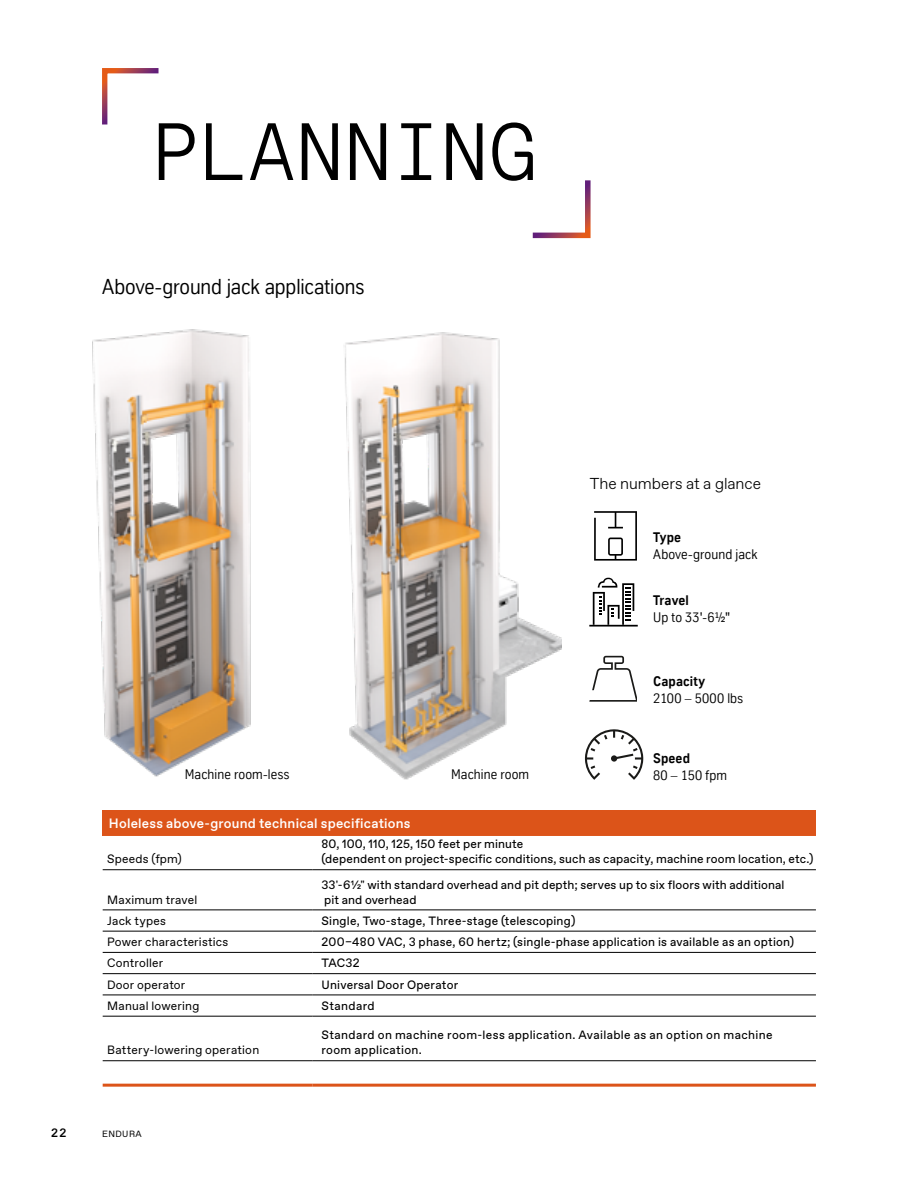
<style>
.page{position:relative;width:918px;height:1188px;background:#fff}
.page>*{position:absolute;margin:0;border:0;box-sizing:border-box;transform-origin:0 0}
.t1{font:300 81px "TKE Type Mono";letter-spacing:-.005em;color:#000}
.t2{font:21px "TK Type";letter-spacing:-.01em;color:#000}
.t3{font:300 15.75px "TKE Type";color:#000}
.t4{font:13.5px "TK Type";letter-spacing:.005em;color:#000}
.t5{font:500 13.5px "TKE Type";letter-spacing:.015em;color:#fff}
.t6{font:700 13.5px "TK Type";letter-spacing:.01em;color:#000}
.t7{font:12px/15px "TKE Type";letter-spacing:.015em;color:#000}
.t8{font:12px "TKE Type";letter-spacing:.02em;color:#000}
.t9{font:500 12px "TKE Type";color:#000}
.t10{font:9px "TKE Type";letter-spacing:.05em;color:#000}
</style>
<div class="page">
<div style="left:103px;top:810px;width:713px;height:26px;background:#dc5419"></div>
<svg style="left:103px;top:870px;width:713px;height:40px"></svg>
<svg style="left:103px;top:930px;width:713px;height:154px"></svg>
<hr style="left:103px;top:1084px;width:210px;height:3px;background:#dc5419">
<hr style="left:313px;top:1084px;width:503px;height:3px;background:#dc5419">
<hr style="left:103px;top:869px;width:210px;height:1px;background:#000">
<hr style="left:313px;top:869px;width:503px;height:1px;background:#000">
<hr style="left:103px;top:910px;width:210px;height:1px;background:#000">
<hr style="left:313px;top:910px;width:503px;height:1px;background:#000">
<hr style="left:103px;top:931px;width:210px;height:1px;background:#000">
<hr style="left:313px;top:931px;width:503px;height:1px;background:#000">
<hr style="left:103px;top:952px;width:210px;height:1px;background:#000">
<hr style="left:313px;top:952px;width:503px;height:1px;background:#000">
<hr style="left:103px;top:973px;width:210px;height:1px;background:#000">
<hr style="left:313px;top:973px;width:503px;height:1px;background:#000">
<hr style="left:103px;top:995px;width:210px;height:1px;background:#000">
<hr style="left:313px;top:995px;width:503px;height:1px;background:#000">
<hr style="left:103px;top:1016px;width:210px;height:1px;background:#000">
<hr style="left:313px;top:1016px;width:503px;height:1px;background:#000">
<hr style="left:103px;top:1060px;width:210px;height:1px;background:#000">
<hr style="left:313px;top:1060px;width:503px;height:1px;background:#000">
<svg style="left:102px;top:68px;width:57px;height:57px"></svg>
<svg style="left:532px;top:180px;width:59px;height:59px"></svg>
<img style="left:92px;top:330px;width:159px;height:447px">
<img style="left:344px;top:332px;width:218px;height:448px">
<svg style="left:585px;top:729px;width:58px;height:51px"></svg>
<svg style="left:589px;top:656px;width:48px;height:46px"></svg>
<svg style="left:594px;top:511px;width:43px;height:50px"></svg>
<hr style="left:589px;top:625px;width:49px;height:2px;background:#000">
<svg style="left:593px;top:578px;width:41px;height:47px"></svg>
<h1 class="t1" style="left:151px;top:106px;width:387px">PLANNING</h1>
<h2 class="t2" style="left:102px;top:275px;width:264px">Above-ground jack applications</h2>
<p class="t4" style="left:185px;top:766px;width:106px">Machine room-less</p>
<p class="t4" style="left:451px;top:766px;width:79px">Machine room</p>
<h3 class="t3" style="left:590px;top:474px;width:173px">The numbers at a glance</h3>
<p class="t6" style="left:653px;top:529px;width:29px">Type</p>
<p class="t4" style="left:653px;top:546px;width:106px">Above-ground jack</p>
<p class="t6" style="left:653px;top:593px;width:37px">Travel</p>
<p class="t4" style="left:653px;top:610px;width:78px">Up to 33'-6½"</p>
<p class="t6" style="left:653px;top:673px;width:53px">Capacity</p>
<p class="t4" style="left:653px;top:690px;width:92px">2100 – 5000 lbs</p>
<p class="t6" style="left:653px;top:751px;width:38px">Speed</p>
<p class="t4" style="left:653px;top:768px;width:75px">80 – 150 fpm</p>
<p class="t5" style="left:109px;top:816px;width:303px">Holeless above-ground technical specifications</p>
<p class="t8" style="left:107px;top:852px;width:76px">Speeds (fpm)</p>
<p class="t7" style="left:322px;top:837px;width:493px">80, 100, 110, 125, 150 feet per minute<br>(dependent on project-specific conditions, such as capacity, machine room location, etc.)</p>
<p class="t8" style="left:107px;top:892px;width:92px">Maximum travel</p>
<p class="t7" style="left:322px;top:877px;width:465px">33'-6½" with standard overhead and pit depth; serves up to six floors with additional pit and overhead</p>
<p class="t8" style="left:107px;top:914px;width:60px">Jack types</p>
<p class="t7" style="left:322px;top:913px;width:255px">Single, Two-stage, Three-stage (telescoping)</p>
<p class="t8" style="left:107px;top:935px;width:123px">Power characteristics</p>
<p class="t7" style="left:322px;top:935px;width:474px">200–480 VAC, 3 phase, 60 hertz; (single-phase application is available as an option)</p>
<p class="t8" style="left:107px;top:956px;width:58px">Controller</p>
<p class="t7" style="left:322px;top:956px;width:40px">TAC32</p>
<p class="t8" style="left:107px;top:977px;width:80px">Door operator</p>
<p class="t7" style="left:322px;top:977px;width:138px">Universal Door Operator</p>
<p class="t8" style="left:107px;top:999px;width:94px">Manual lowering</p>
<p class="t7" style="left:322px;top:998px;width:55px">Standard</p>
<p class="t8" style="left:107px;top:1043px;width:154px">Battery-lowering operation</p>
<p class="t7" style="left:322px;top:1028px;width:452px">Standard on machine room-less application. Available as an option on machine room application.</p>
<p class="t9" style="left:51px;top:1126px;width:17px">22</p>
<p class="t10" style="left:102px;top:1129px;width:41px">ENDURA</p>
</div>
